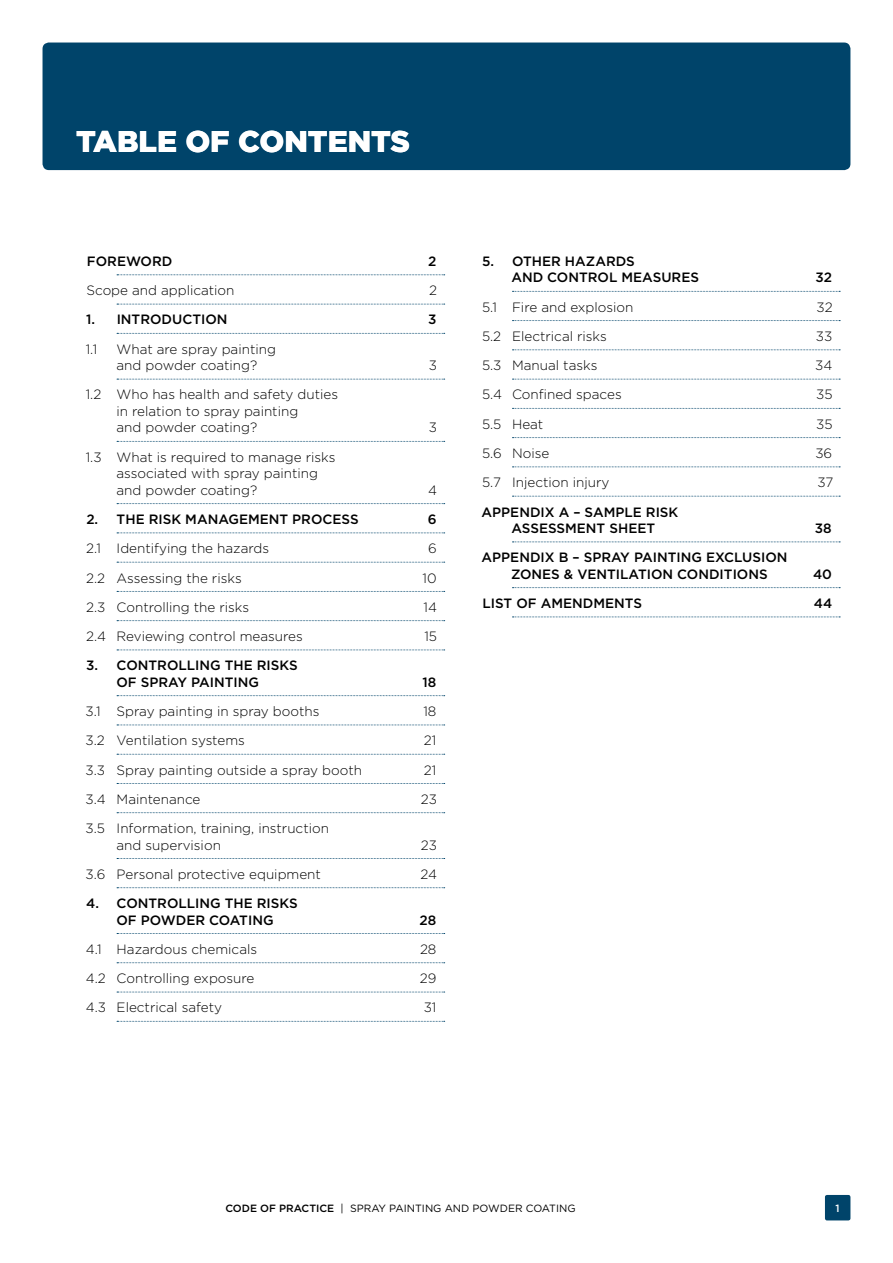
<style>
.page{position:relative;width:893px;height:1263px;background:#fff}
.page>*{position:absolute;margin:0;border:0;box-sizing:border-box;transform-origin:0 0}
.t1{font:900 30px "Gotham";color:#fff}
.t2{font:300 13.5px/16.5px "Gotham";color:#000}
.t3{font:500 13.5px/16.5px "Gotham";color:#000}
.t4{font:10.5px "Gotham";color:#000}
.t5{font:500 10.5px "Gotham";color:#fff}
.s1{font-weight:500}
</style>
<div class="page">
<div style="left:43px;top:43px;width:807px;height:127px;background:#00446a;border-radius:6px"></div>
<div style="left:825px;top:1195px;width:25px;height:25px;background:#00446a;border-radius:2px"></div>
<svg style="left:117px;top:274px;width:328px;height:1px"></svg>
<svg style="left:117px;top:304px;width:328px;height:1px"></svg>
<svg style="left:117px;top:333px;width:328px;height:1px"></svg>
<svg style="left:117px;top:379px;width:328px;height:1px"></svg>
<svg style="left:117px;top:441px;width:328px;height:1px"></svg>
<svg style="left:117px;top:503px;width:328px;height:1px"></svg>
<svg style="left:117px;top:532px;width:328px;height:1px"></svg>
<svg style="left:117px;top:562px;width:328px;height:1px"></svg>
<svg style="left:117px;top:591px;width:328px;height:1px"></svg>
<svg style="left:117px;top:620px;width:328px;height:1px"></svg>
<svg style="left:117px;top:649px;width:328px;height:1px"></svg>
<svg style="left:117px;top:695px;width:328px;height:1px"></svg>
<svg style="left:117px;top:724px;width:328px;height:1px"></svg>
<svg style="left:117px;top:754px;width:328px;height:1px"></svg>
<svg style="left:117px;top:783px;width:328px;height:1px"></svg>
<svg style="left:117px;top:812px;width:328px;height:1px"></svg>
<svg style="left:117px;top:858px;width:328px;height:1px"></svg>
<svg style="left:117px;top:887px;width:328px;height:1px"></svg>
<svg style="left:117px;top:933px;width:328px;height:1px"></svg>
<svg style="left:117px;top:962px;width:328px;height:1px"></svg>
<svg style="left:117px;top:992px;width:328px;height:1px"></svg>
<svg style="left:117px;top:1021px;width:328px;height:1px"></svg>
<svg style="left:512px;top:291px;width:328px;height:1px"></svg>
<svg style="left:512px;top:320px;width:328px;height:1px"></svg>
<svg style="left:512px;top:349px;width:328px;height:1px"></svg>
<svg style="left:512px;top:379px;width:328px;height:1px"></svg>
<svg style="left:512px;top:408px;width:328px;height:1px"></svg>
<svg style="left:512px;top:437px;width:328px;height:1px"></svg>
<svg style="left:512px;top:466px;width:328px;height:1px"></svg>
<svg style="left:512px;top:496px;width:328px;height:1px"></svg>
<svg style="left:512px;top:541px;width:328px;height:1px"></svg>
<svg style="left:512px;top:587px;width:328px;height:1px"></svg>
<svg style="left:512px;top:616px;width:328px;height:1px"></svg>
<h1 class="t1" style="left:76px;top:128px;width:336px">TABLE OF CONTENTS</h1>
<p class="t3" style="left:87px;top:254px;width:87px">FOREWORD</p>
<p class="t3" style="left:428px;top:254px;width:10px">2</p>
<p class="t2" style="left:87px;top:283px;width:149px">Scope and application</p>
<p class="t2" style="left:429px;top:283px;width:9px">2</p>
<p class="t3" style="left:86px;top:312px;width:143px">1. INTRODUCTION</p>
<p class="t3" style="left:428px;top:312px;width:10px">3</p>
<p class="t2" style="left:86px;top:341px;width:13px">1.1</p>
<p class="t2" style="left:117px;top:341px;width:161px">What are spray painting and powder coating?</p>
<p class="t2" style="left:429px;top:358px;width:10px">3</p>
<p class="t2" style="left:117px;top:387px;width:223px;text-indent:-31px">1.2 Who has health and safety duties in relation to spray painting<br>and powder coating?</p>
<p class="t2" style="left:117px;top:449px;width:220px;text-indent:-31px">1.3 What is required to manage risks associated with spray painting and powder coating?</p>
<p class="t2" style="left:429px;top:420px;width:10px">3</p>
<p class="t2" style="left:428px;top:482px;width:10px">4</p>
<p class="t3" style="left:86px;top:512px;width:274px">2. THE RISK MANAGEMENT PROCESS</p>
<p class="t3" style="left:428px;top:512px;width:10px">6</p>
<p class="t2" style="left:86px;top:541px;width:185px">2.1 Identifying the hazards</p>
<p class="t2" style="left:428px;top:541px;width:10px">6</p>
<p class="t2" style="left:86px;top:570px;width:157px">2.2 Assessing the risks</p>
<p class="t2" style="left:422px;top:570px;width:16px">10</p>
<p class="t2" style="left:86px;top:599px;width:165px">2.3 Controlling the risks</p>
<p class="t2" style="left:423px;top:599px;width:15px">14</p>
<p class="t2" style="left:86px;top:629px;width:218px">2.4 Reviewing control measures</p>
<p class="t2" style="left:424px;top:629px;width:14px">15</p>
<p class="t3" style="left:116px;top:658px;width:183px;text-indent:-30px">3. CONTROLLING THE RISKS<br>OF SPRAY PAINTING</p>
<p class="t3" style="left:422px;top:674px;width:15px">18</p>
<p class="t2" style="left:85px;top:704px;width:235px">3.1 Spray painting in spray booths</p>
<p class="t2" style="left:423px;top:704px;width:15px">18</p>
<p class="t2" style="left:85px;top:733px;width:161px">3.2 Ventilation systems</p>
<p class="t2" style="left:424px;top:733px;width:14px">21</p>
<p class="t2" style="left:85px;top:762px;width:278px">3.3 Spray painting outside a spray booth</p>
<p class="t2" style="left:424px;top:762px;width:14px">21</p>
<p class="t2" style="left:85px;top:791px;width:117px">3.4 Maintenance</p>
<p class="t2" style="left:421px;top:791px;width:18px">23</p>
<p class="t2" style="left:117px;top:821px;width:214px;text-indent:-31px">3.5 Information, training, instruction and supervision</p>
<p class="t2" style="left:421px;top:837px;width:18px">23</p>
<p class="t2" style="left:85px;top:866px;width:237px">3.6 Personal protective equipment</p>
<p class="t2" style="left:420px;top:866px;width:18px">24</p>
<p class="t3" style="left:86px;top:896px;width:213px;text-align:center">4. CONTROLLING THE RISKS<br>OF POWDER COATING</p>
<p class="t3" style="left:419px;top:912px;width:18px">28</p>
<p class="t2" style="left:86px;top:941px;width:173px">4.1 Hazardous chemicals</p>
<p class="t2" style="left:420px;top:941px;width:18px">28</p>
<p class="t2" style="left:86px;top:971px;width:170px">4.2 Controlling exposure</p>
<p class="t2" style="left:420px;top:971px;width:18px">29</p>
<p class="t2" style="left:86px;top:1000px;width:138px">4.3 Electrical safety</p>
<p class="t2" style="left:424px;top:1000px;width:14px">31</p>
<p class="t3" style="left:511px;top:254px;width:189px;text-indent:-29px">5. OTHER HAZARDS<br>AND CONTROL MEASURES</p>
<p class="t3" style="left:815px;top:270px;width:18px">32</p>
<p class="t2" style="left:482px;top:299px;width:153px">5.1 Fire and explosion</p>
<p class="t2" style="left:816px;top:299px;width:18px">32</p>
<p class="t2" style="left:482px;top:329px;width:126px">5.2 Electrical risks</p>
<p class="t2" style="left:816px;top:329px;width:18px">33</p>
<p class="t2" style="left:482px;top:358px;width:117px">5.3 Manual tasks</p>
<p class="t2" style="left:815px;top:358px;width:19px">34</p>
<p class="t2" style="left:482px;top:387px;width:141px">5.4 Confined spaces</p>
<p class="t2" style="left:816px;top:387px;width:18px">35</p>
<p class="t2" style="left:482px;top:416px;width:63px">5.5 Heat</p>
<p class="t2" style="left:816px;top:416px;width:18px">35</p>
<p class="t2" style="left:482px;top:446px;width:69px">5.6 Noise</p>
<p class="t2" style="left:815px;top:446px;width:18px">36</p>
<p class="t2" style="left:482px;top:475px;width:129px">5.7 Injection injury</p>
<p class="t2" style="left:818px;top:475px;width:17px">37</p>
<p class="t3" style="left:482px;top:504px;width:198px;text-align:center">APPENDIX A – SAMPLE RISK<br>ASSESSMENT SHEET</p>
<p class="t3" style="left:815px;top:521px;width:18px">38</p>
<p class="t3" style="left:511px;top:550px;width:278px;text-indent:-29px">APPENDIX B – SPRAY PAINTING EXCLUSION<br>ZONES &amp; VENTILATION CONDITIONS</p>
<p class="t3" style="left:813px;top:566px;width:20px">40</p>
<p class="t3" style="left:482px;top:596px;width:161px">LIST OF AMENDMENTS</p>
<p class="t3" style="left:814px;top:596px;width:20px">44</p>
<p class="t4" style="left:225px;top:1203px;width:352px"><span class="s1">CODE OF PRACTICE</span> | SPRAY PAINTING AND POWDER COATING</p>
<p class="t5" style="left:836px;top:1203px;width:6px">1</p>
</div>
